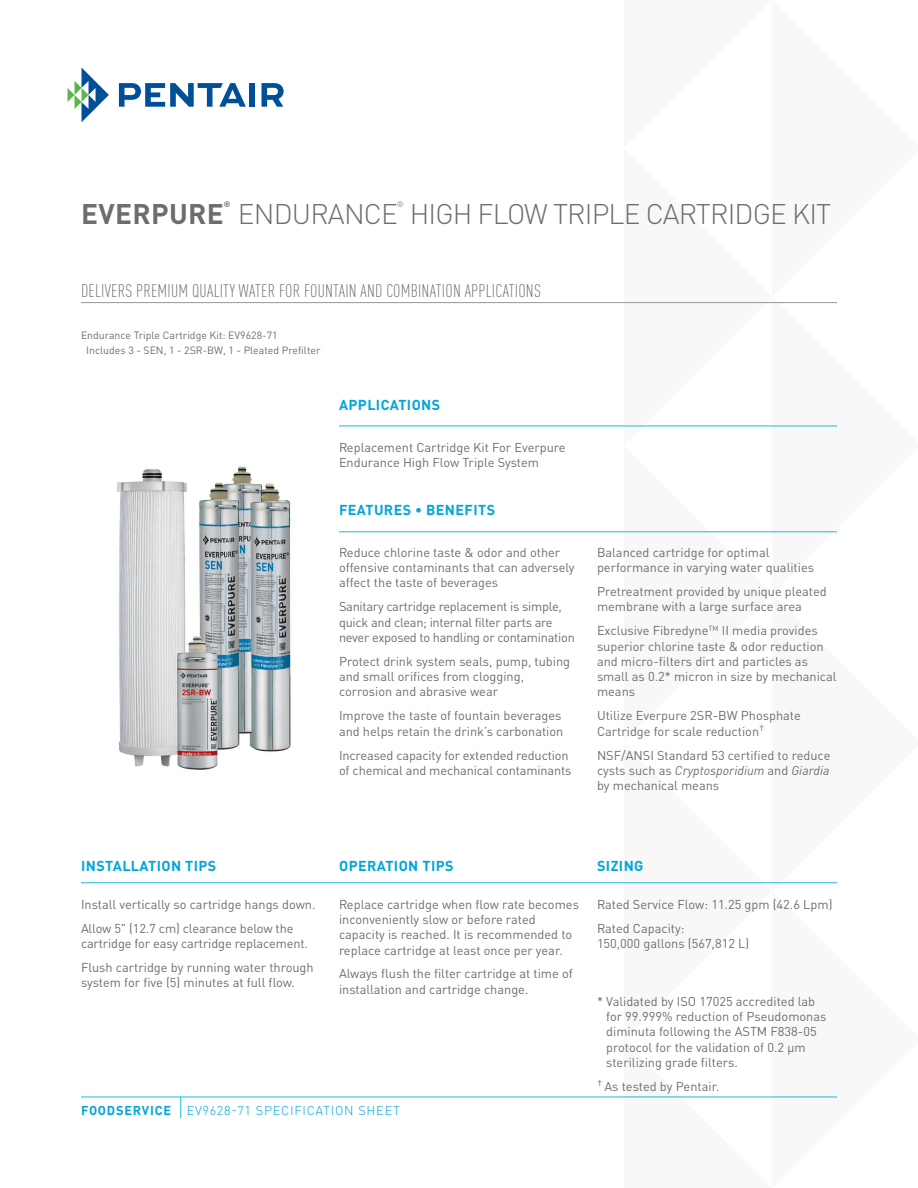
<style>
.page{position:relative;width:918px;height:1188px;background:#fff}
.page>*{position:absolute;margin:0;border:0;box-sizing:border-box;transform-origin:0 0}
.Brand_Name_Line_NS{font:300 28.05px "DIN Pro";letter-spacing:-.03em;color:#6c6d70}
.Brand_Name_Line_NS-2{font:700 28.05px "DIN Pro";letter-spacing:.01em;color:#6c6d70}
.Title_12_18{font:300 condensed 18px "DIN Pro";letter-spacing:.01em;color:#6c6d70}
.SubTitle_Color{font:700 14.25px "DIN Pro";letter-spacing:.03em;color:#00a5da}
.BodyCopy{font:12.75px/15.3px "DIN Pro";color:#6c6d70}
.BodyCopy-2{font:12.75px/15.3px "DIN Pro";letter-spacing:-.02em;color:#6c6d70}
.t1{font:300 12.75px "DIN Pro";letter-spacing:.06em;color:#00a5da}
.Caption_7_10_LJ{font:10.5px "DIN Pro";color:#6c6d70}
.Brand_Name_Line_NS-3{font:700 7.8px "DIN Pro";color:#6c6d70}
.Brand_Name_Line_NS-4{font:300 7.8px "DIN Pro";color:#6c6d70}
.s1{font-style:italic}
.s2{font-weight:700}
</style>
<div class="page">
<svg style="left:624px;top:1096px;width:213px;height:1px"></svg>
<hr style="left:81px;top:1097px;width:756px;height:1px;background:#19b9e4">
<svg style="left:68px;top:68px;width:41px;height:54px"></svg>
<svg style="left:119px;top:83px;width:127px;height:24px"></svg>
<div style="left:250px;top:83px;width:5px;height:24px;background:#014e99"></div>
<svg style="left:262px;top:83px;width:22px;height:24px"></svg>
<svg style="left:180px;top:1097px;width:1px;height:21px"></svg>
<hr style="left:81px;top:302px;width:756px;height:1px;background:#95979a">
<hr style="left:339px;top:426px;width:498px;height:1px;background:#19b9e4">
<hr style="left:81px;top:882px;width:756px;height:1px;background:#19b9e4">
<img style="left:117px;top:466px;width:174px;height:304px">
<hr style="left:339px;top:531px;width:498px;height:1px;background:#19b9e4">
<p class="Brand_Name_Line_NS-2" style="left:81px;top:190px;width:144px">EVERPURE</p>
<p class="Brand_Name_Line_NS-3" style="left:224px;top:198px;width:8px">®</p>
<p class="Brand_Name_Line_NS" style="left:238px;top:192px;width:595px">ENDURANCE HIGH FLOW TRIPLE CARTRIDGE KIT</p>
<p class="Brand_Name_Line_NS-4" style="left:397px;top:199px;width:9px">®</p>
<p class="Title_12_18" style="left:81px;top:278px;width:461px">DELIVERS PREMIUM QUALITY WATER FOR FOUNTAIN AND COMBINATION APPLICATIONS</p>
<p class="Caption_7_10_LJ" style="left:81px;top:327px;width:198px">Endurance Triple Cartridge Kit: EV9628-71</p>
<p class="Caption_7_10_LJ" style="left:86px;top:342px;width:236px">Includes 3 - SEN, 1 - 2SR-BW, 1 - Pleated Prefilter</p>
<p class="SubTitle_Color" style="left:339px;top:393px;width:103px">APPLICATIONS</p>
<p class="BodyCopy" style="left:339px;top:438px;width:228px">Replacement Cartridge Kit For Everpure<br>Endurance High Flow Triple System</p>
<p class="SubTitle_Color" style="left:339px;top:498px;width:158px">FEATURES • BENEFITS</p>
<p class="BodyCopy" style="left:339px;top:543px;width:237px">Reduce chlorine taste &amp; odor and other offensive contaminants that can adversely affect the taste of beverages</p>
<p class="BodyCopy-2" style="left:339px;top:598px;width:237px">Sanitary cartridge replacement is simple, quick and clean; internal filter parts are never exposed to handling or contamination</p>
<p class="BodyCopy" style="left:339px;top:652px;width:233px">Protect drink system seals, pump, tubing and small orifices from clogging, corrosion and abrasive wear</p>
<p class="BodyCopy" style="left:339px;top:707px;width:226px">Improve the taste of fountain beverages and helps retain the drink’s carbonation</p>
<p class="BodyCopy" style="left:339px;top:746px;width:234px">Increased capacity for extended reduction of chemical and mechanical contaminants</p>
<p class="BodyCopy" style="left:597px;top:543px;width:219px">Balanced cartridge for optimal performance in varying water qualities</p>
<p class="BodyCopy" style="left:597px;top:583px;width:231px">Pretreatment provided by unique pleated membrane with a large surface area</p>
<p class="BodyCopy" style="left:597px;top:622px;width:241px">Exclusive Fibredyne<sup>TM</sup> II media provides superior chlorine taste &amp; odor reduction and micro-filters dirt and particles as small as 0.2* micron in size by mechanical means</p>
<p class="BodyCopy" style="left:597px;top:707px;width:205px">Utilize Everpure 2SR-BW Phosphate<br>Cartridge for scale reduction<sup>†</sup></p>
<p class="BodyCopy" style="left:597px;top:746px;width:235px;text-align:justify">NSF/ANSI Standard 53 certified to reduce cysts such as <span class="s1">Cryptosporidium</span> and <span class="s1">Giardia </span>by mechanical means</p>
<p class="SubTitle_Color" style="left:81px;top:854px;width:137px">INSTALLATION TIPS</p>
<p class="SubTitle_Color" style="left:339px;top:854px;width:116px">OPERATION TIPS</p>
<p class="BodyCopy" style="left:81px;top:895px;width:236px">Install vertically so cartridge hangs down.</p>
<p class="BodyCopy" style="left:81px;top:919px;width:229px">Allow 5" (12.7 cm) clearance below the cartridge for easy cartridge replacement.</p>
<p class="BodyCopy" style="left:81px;top:958px;width:234px">Flush cartridge by running water through system for five (5) minutes at full flow.</p>
<p class="BodyCopy" style="left:339px;top:895px;width:242px">Replace cartridge when flow rate becomes inconveniently slow or before rated capacity is reached. It is recommended to replace cartridge at least once per year.</p>
<p class="BodyCopy" style="left:339px;top:965px;width:235px">Always flush the filter cartridge at time of installation and cartridge change.</p>
<p class="t1" style="left:81px;top:1100px;width:320px"><span class="s2">FOODSERVICE</span> EV9628-71 SPECIFICATION SHEET</p>
<p class="SubTitle_Color" style="left:597px;top:854px;width:48px">SIZING</p>
<p class="BodyCopy" style="left:597px;top:895px;width:237px">Rated Service Flow: 11.25 gpm (42.6 Lpm)</p>
<p class="BodyCopy" style="left:597px;top:919px;width:154px">Rated Capacity:<br>150,000 gallons (567,812 L)</p>
<p class="BodyCopy" style="left:606px;top:992px;width:222px;text-indent:-9px">* Validated by ISO 17025 accredited lab for 99.999% reduction of Pseudomonas diminuta following the ASTM F838-05 protocol for the validation of 0.2 μm sterilizing grade filters.</p>
<p class="BodyCopy" style="left:597px;top:1077px;width:124px"><sup>†</sup> As tested by Pentair.</p>
</div>
